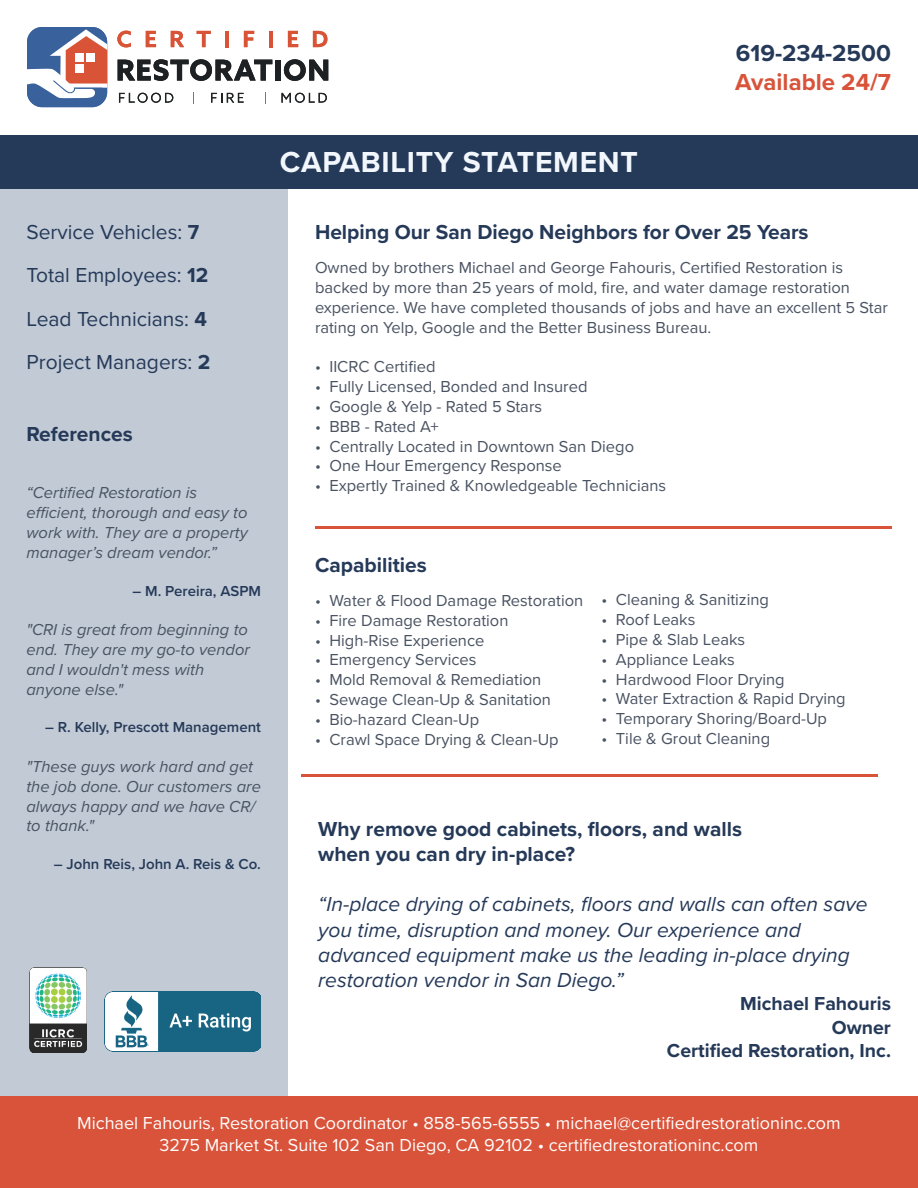
<style>
.page{position:relative;width:918px;height:1188px;background:#fff}
.page>*{position:absolute;margin:0;border:0;box-sizing:border-box;transform-origin:0 0}
.t1{font:700 30px "Proxima Nova";letter-spacing:.025em;color:#f1f7fc}
.t2{font:700 24px "Proxima Nova";color:#d85339}
.t3{font:700 24px "Proxima Nova";color:#253958}
.t4{font:italic 21px/25.2px "Proxima Nova";color:#253958}
.t5{font:700 21px/25.2px "Proxima Nova";color:#253958}
.t6{font:21px/43.2px "Proxima Nova";color:#253958}
.t7{font:700 19.5px/23.4px "Proxima Nova";color:#253958;text-align:right}
.t8{font:18px/21.6px "Proxima Nova";color:#fffcfc;text-align:center}
.t9{font:16.5px/19.8px "Proxima Nova";color:#4a5362}
.t10{font:italic 16.5px/19.8px "Proxima Nova";color:#4a5362}
.t11{font:600 15px "Proxima Nova";color:#253958}
.s1{font-weight:700}
</style>
<div class="page">
<div style="left:0;top:189px;width:288px;height:907px;background:#c1cad5"></div>
<div style="left:0;top:135px;width:918px;height:54px;background:#253958"></div>
<div style="left:0;top:1096px;width:918px;height:92px;background:#d85339"></div>
<hr style="left:315px;top:527px;width:576px;height:2px;background:#d85339">
<hr style="left:302px;top:774px;width:576px;height:3px;background:#d85339">
<img style="left:29px;top:968px;width:57px;height:85px">
<img style="left:104px;top:992px;width:157px;height:59px">
<svg style="left:117px;top:31px;width:14px;height:16px"></svg>
<svg style="left:146px;top:31px;width:10px;height:16px"></svg>
<svg style="left:171px;top:31px;width:13px;height:16px"></svg>
<svg style="left:197px;top:31px;width:14px;height:16px"></svg>
<hr style="left:225px;top:31px;width:4px;height:16px;background:#d95436">
<svg style="left:244px;top:31px;width:10px;height:16px"></svg>
<hr style="left:269px;top:31px;width:4px;height:16px;background:#d95436">
<svg style="left:288px;top:31px;width:10px;height:16px"></svg>
<svg style="left:313px;top:31px;width:14px;height:16px"></svg>
<svg style="left:118px;top:59px;width:154px;height:22px"></svg>
<div style="left:275px;top:60px;width:5px;height:21px;background:#1e2123"></div>
<svg style="left:284px;top:59px;width:44px;height:22px"></svg>
<svg style="left:119px;top:93px;width:54px;height:10px"></svg>
<svg style="left:211px;top:93px;width:33px;height:10px"></svg>
<svg style="left:281px;top:93px;width:46px;height:10px"></svg>
<svg style="left:265px;top:92px;width:1px;height:12px"></svg>
<svg style="left:193px;top:92px;width:1px;height:12px"></svg>
<div style="left:27px;top:27px;width:80px;height:80px;background:#39629d;border-radius:15px"></div>
<svg style="left:27px;top:29px;width:80px;height:70px"></svg>
<h2 class="t3" style="left:736px;top:43px;width:157px">619-234-2500</h2>
<h2 class="t2" style="left:735px;top:72px;width:157px">Available 24/7</h2>
<h1 class="t1" style="left:280px;top:150px;width:360px">CAPABILITY STATEMENT</h1>
<p class="t6" style="left:26px;top:212px;width:185px">Service Vehicles: <span class="s1">7<br></span>Total Employees: <span class="s1">12<br></span>Lead Technicians: <span class="s1">4<br></span>Project Managers: <span class="s1">2</span></p>
<p class="t5" style="left:26px;top:422px;width:108px">References</p>
<p class="t10" style="left:26px;top:484px;width:223px">“Certified Restoration is efficient, thorough and easy to work with. They are a property manager’s dream vendor.”</p>
<p class="t11" style="left:132px;top:584px;width:130px">– M. Pereira, ASPM</p>
<p class="t10" style="left:26px;top:621px;width:225px">"CRI is great from beginning to end. They are my go-to vendor and I wouldn't mess with anyone else."</p>
<p class="t11" style="left:45px;top:721px;width:217px">– R. Kelly, Prescott Management</p>
<p class="t10" style="left:26px;top:758px;width:236px">"These guys work hard and get the job done. Our customers are always happy and we have CR/ to thank."</p>
<p class="t11" style="left:54px;top:858px;width:209px">– John Reis, John A. Reis &amp; Co.</p>
<p class="t5" style="left:315px;top:221px;width:495px">Helping Our San Diego Neighbors for Over 25 Years</p>
<p class="t9" style="left:315px;top:259px;width:574px">Owned by brothers Michael and George Fahouris, Certified Restoration is backed by more than 25 years of mold, fire, and water damage restoration experience. We have completed thousands of jobs and have an excellent 5 Star rating on Yelp, Google and the Better Business Bureau.</p>
<p class="t9" style="left:315px;top:358px;width:122px">• IICRC Certified</p>
<p class="t9" style="left:315px;top:378px;width:274px">• Fully Licensed, Bonded and Insured</p>
<p class="t9" style="left:315px;top:398px;width:229px">• Google &amp; Yelp - Rated 5 Stars</p>
<p class="t9" style="left:315px;top:417px;width:125px">• BBB - Rated A+</p>
<p class="t9" style="left:315px;top:437px;width:321px">• Centrally Located in Downtown San Diego</p>
<p class="t9" style="left:315px;top:457px;width:248px">• One Hour Emergency Response</p>
<p class="t9" style="left:315px;top:477px;width:353px">• Expertly Trained &amp; Knowledgeable Technicians</p>
<p class="t5" style="left:315px;top:553px;width:113px">Capabilities</p>
<p class="t9" style="left:315px;top:592px;width:270px">• Water &amp; Flood Damage Restoration</p>
<p class="t9" style="left:315px;top:611px;width:195px">• Fire Damage Restoration</p>
<p class="t9" style="left:315px;top:631px;width:171px">• High-Rise Experience</p>
<p class="t9" style="left:315px;top:651px;width:163px">• Emergency Services</p>
<p class="t9" style="left:315px;top:671px;width:228px">• Mold Removal &amp; Remediation</p>
<p class="t9" style="left:315px;top:691px;width:238px">• Sewage Clean-Up &amp; Sanitation</p>
<p class="t9" style="left:315px;top:710px;width:166px">• Bio-hazard Clean-Up</p>
<p class="t9" style="left:315px;top:730px;width:245px">• Crawl Space Drying &amp; Clean-Up</p>
<p class="t9" style="left:602px;top:591px;width:169px">• Cleaning &amp; Sanitizing</p>
<p class="t9" style="left:602px;top:611px;width:95px">• Roof Leaks</p>
<p class="t9" style="left:602px;top:630px;width:145px">• Pipe &amp; Slab Leaks</p>
<p class="t9" style="left:602px;top:650px;width:135px">• Appliance Leaks</p>
<p class="t9" style="left:602px;top:670px;width:185px">• Hardwood Floor Drying</p>
<p class="t9" style="left:602px;top:690px;width:246px">• Water Extraction &amp; Rapid Drying</p>
<p class="t9" style="left:602px;top:710px;width:227px">• Temporary Shoring/Board-Up</p>
<p class="t9" style="left:602px;top:729px;width:170px">• Tile &amp; Grout Cleaning</p>
<p class="t5" style="left:318px;top:817px;width:425px">Why remove good cabinets, floors, and walls when you can dry in-place?</p>
<p class="t4" style="left:318px;top:893px;width:551px">“In-place drying of cabinets, floors and walls can often save you time, disruption and money. Our experience and advanced equipment make us the leading in-place drying restoration vendor in San Diego.”</p>
<p class="t7" style="left:667px;top:993px;width:226px">Michael Fahouris<br>Owner<br>Certified Restoration, Inc.</p>
<p class="t8" style="left:77px;top:1113px;width:765px">Michael Fahouris, Restoration Coordinator • 858-565-6555 • michael@certifiedrestorationinc.com<br>3275 Market St. Suite 102 San Diego, CA 92102 • certifiedrestorationinc.com</p>
</div>
